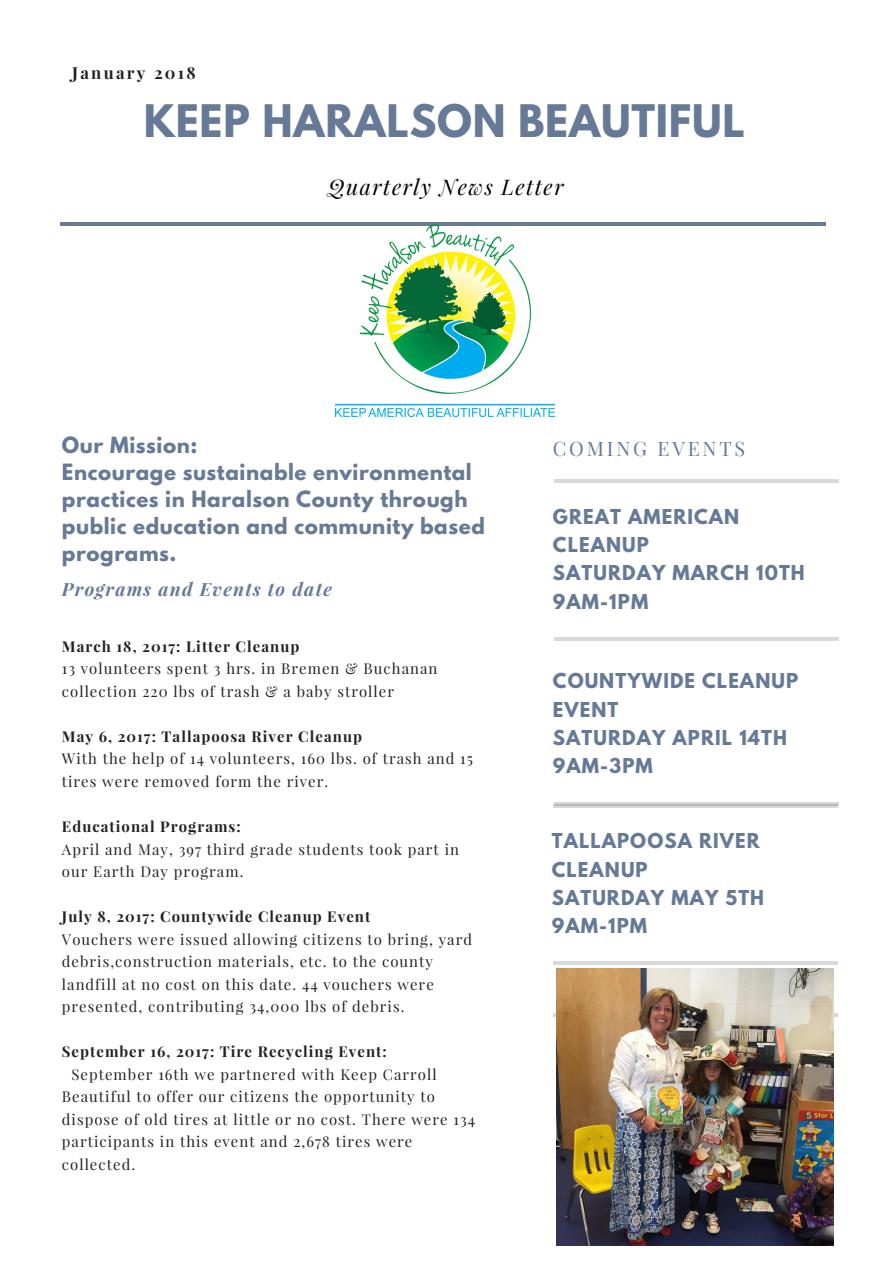
<style>
.page{position:relative;width:893px;height:1263px;background:#fff}
.page>*{position:absolute;margin:0;border:0;box-sizing:border-box;transform-origin:0 0}
.t1{font:700 39.75px "League Spartan";letter-spacing:.02em;color:#667a97}
.t2{font:italic 21.45px "Playfair Display";letter-spacing:.07em;color:#000}
.t3{font:700 19.8px/27px "League Spartan";letter-spacing:.03em;color:#667a97}
.t4{font:19.8px "Playfair Display";letter-spacing:.14em;color:#667a97}
.t5{font:700 18.15px/28.2px "League Spartan";letter-spacing:.06em;color:#667a97}
.t6{font:italic 700 18.15px "Playfair Display";letter-spacing:.07em;color:#667a97}
.t7{font:700 16.5px "Playfair Display";letter-spacing:.14em;color:#222}
.t8{font:14.85px/22.5px "Playfair Display";letter-spacing:.07em;color:#222}
.t9{font:700 14.85px "Playfair Display";letter-spacing:.07em;color:#222}
</style>
<div class="page">
<hr style="left:60px;top:222px;width:766px;height:3px;background:#667a97">
<hr style="left:554px;top:637px;width:285px;height:4px;background:#d9d9d9">
<hr style="left:554px;top:802px;width:285px;height:3px;background:#000">
<hr style="left:554px;top:480px;width:285px;height:3px;background:#000">
<img style="left:336px;top:224px;width:218px;height:193px">
<hr style="left:553px;top:962px;width:285px;height:3px;background:#000">
<svg style="left:553px;top:1013px;width:285px;height:4px"></svg>
<hr style="left:553px;top:804px;width:285px;height:3px;background:#000">
<img style="left:556px;top:968px;width:277px;height:277px">
<p class="t7" style="left:72px;top:61px;width:125px">January 2018</p>
<h1 class="t1" style="left:144px;top:101px;width:603px">KEEP HARALSON BEAUTIFUL</h1>
<h2 class="t2" style="left:328px;top:172px;width:237px">Quarterly News Letter</h2>
<h3 class="t3" style="left:62px;top:434px;width:424px">Our Mission:<br>Encourage sustainable environmental practices in Haralson County through public education and community based programs.</h3>
<p class="t6" style="left:62px;top:576px;width:271px">Programs and Events to date</p>
<p class="t9" style="left:62px;top:636px;width:239px">March 18, 2017: Litter Cleanup</p>
<p class="t8" style="left:62px;top:657px;width:377px">13 volunteers spent 3 hrs. in Bremen &amp; Buchanan collection 220 lbs of trash &amp; a baby stroller</p>
<p class="t9" style="left:62px;top:726px;width:302px">May 6, 2017: Tallapoosa River Cleanup</p>
<p class="t8" style="left:62px;top:747px;width:412px">With the help of 14 volunteers, 160 lbs. of trash and 15 tires were removed form the river.</p>
<p class="t9" style="left:62px;top:816px;width:180px">Educational Programs:</p>
<p class="t8" style="left:62px;top:837px;width:399px">April and May, 397 third grade students took part in our Earth Day program.</p>
<p class="t9" style="left:62px;top:906px;width:310px">July 8, 2017: Countywide Cleanup Event</p>
<p class="t8" style="left:62px;top:927px;width:412px">Vouchers were issued allowing citizens to bring, yard debris,construction materials, etc. to the county landfill at no cost on this date. 44 vouchers were presented, contributing 34,000 lbs of debris.</p>
<p class="t9" style="left:62px;top:1041px;width:326px">September 16, 2017: Tire Recycling Event:</p>
<p class="t8" style="left:62px;top:1062px;width:415px;text-indent:10px">September 16th we partnered with Keep Carroll Beautiful to offer our citizens the opportunity to dispose of old tires at little or no cost. There were 134 participants in this event and 2,678 tires were collected.</p>
<h3 class="t4" style="left:553px;top:435px;width:194px">COMING EVENTS</h3>
<p class="t5" style="left:553px;top:505px;width:253px">GREAT AMERICAN<br>CLEANUP<br>SATURDAY MARCH 10TH<br>9AM-1PM</p>
<p class="t5" style="left:553px;top:669px;width:247px">COUNTYWIDE CLEANUP<br>EVENT<br>SATURDAY APRIL 14TH<br>9AM-3PM</p>
<p class="t5" style="left:552px;top:829px;width:214px">TALLAPOOSA RIVER<br>CLEANUP<br>SATURDAY MAY 5TH<br>9AM-1PM</p>
</div>
